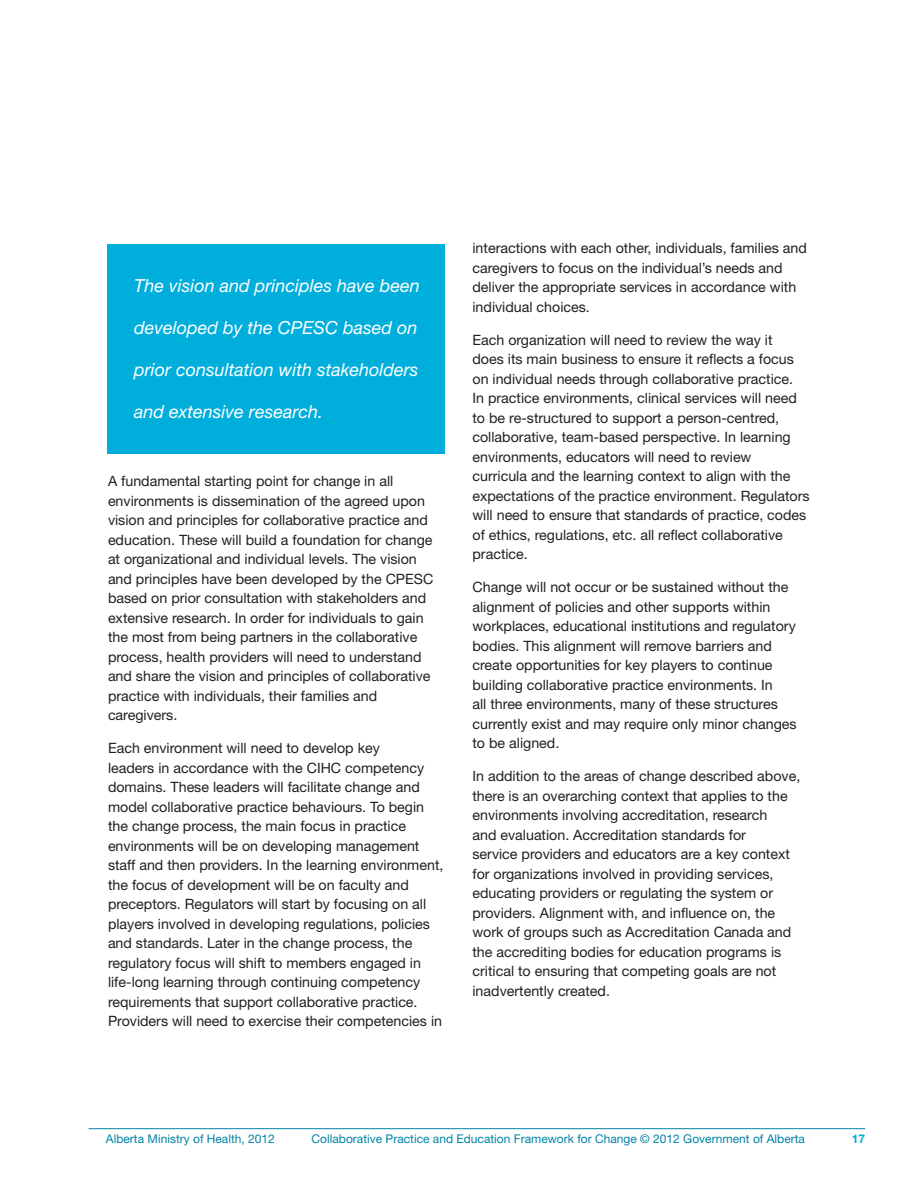
<style>
.page{position:relative;width:918px;height:1188px;background:#fff}
.page>*{position:absolute;margin:0;border:0;box-sizing:border-box;transform-origin:0 0}
.B_Head{font:italic 18px "Helvetica Neue LT Std";color:#fff}
.body{font:14.25px/19.5px "Helvetica Neue LT Std";color:#231f20}
.t1{font:12px "Helvetica Neue LT Std";color:#0083a9}
.t2{font:700 12px "Helvetica Neue LT Std";color:#00aedc}
</style>
<div class="page">
<hr style="left:89px;top:1128px;width:776px;height:1px;background:#0083a9">
<div style="left:107px;top:244px;width:338px;height:210px;background:#00aedc"></div>
<p class="B_Head" style="left:134px;top:274px;width:287px">The vision and principles have been</p>
<p class="B_Head" style="left:134px;top:316px;width:285px">developed by the CPESC based on</p>
<p class="B_Head" style="left:134px;top:358px;width:286px">prior consultation with stakeholders</p>
<p class="B_Head" style="left:134px;top:400px;width:190px">and extensive research.</p>
<p class="body" style="left:108px;top:471px;width:327px">A fundamental starting point for change in all environments is dissemination of the agreed upon vision and principles for collaborative practice and education. These will build a foundation for change at organizational and individual levels. The vision and principles have been developed by the CPESC based on prior consultation with stakeholders and extensive research. In order for individuals to gain the most from being partners in the collaborative process, health providers will need to understand and share the vision and principles of collaborative practice with individuals, their families and caregivers.</p>
<p class="body" style="left:108px;top:738px;width:337px">Each environment will need to develop key<br>leaders in accordance with the CIHC competency domains. These leaders will facilitate change and model collaborative practice behaviours. To begin the change process, the main focus in practice environments will be on developing management staff and then providers. In the learning environment, the focus of development will be on faculty and preceptors. Regulators will start by focusing on all players involved in developing regulations, policies and standards. Later in the change process, the regulatory focus will shift to members engaged in life-long learning through continuing competency requirements that support collaborative practice.<br>Providers will need to exercise their competencies in</p>
<p class="body" style="left:472px;top:238px;width:336px">interactions with each other, individuals, families and caregivers to focus on the individual’s needs and deliver the appropriate services in accordance with individual choices.</p>
<p class="body" style="left:472px;top:330px;width:339px">Each organization will need to review the way it<br>does its main business to ensure it reflects a focus on individual needs through collaborative practice.<br>In practice environments, clinical services will need to be re-structured to support a person-centred, collaborative, team-based perspective. In learning environments, educators will need to review curricula and the learning context to align with the expectations of the practice environment. Regulators will need to ensure that standards of practice, codes of ethics, regulations, etc. all reflect collaborative practice.</p>
<p class="body" style="left:472px;top:577px;width:326px">Change will not occur or be sustained without the alignment of policies and other supports within workplaces, educational institutions and regulatory bodies. This alignment will remove barriers and create opportunities for key players to continue building collaborative practice environments. In<br>all three environments, many of these structures currently exist and may require only minor changes to be aligned.</p>
<p class="body" style="left:472px;top:766px;width:329px">In addition to the areas of change described above, there is an overarching context that applies to the environments involving accreditation, research<br>and evaluation. Accreditation standards for<br>service providers and educators are a key context for organizations involved in providing services, educating providers or regulating the system or providers. Alignment with, and influence on, the work of groups such as Accreditation Canada and the accrediting bodies for education programs is critical to ensuring that competing goals are not inadvertently created.</p>
<p class="t1" style="left:106px;top:1131px;width:170px">Alberta Ministry of Health, 2012</p>
<p class="t1" style="left:312px;top:1131px;width:495px">Collaborative Practice and Education Framework for Change © 2012 Government of Alberta</p>
<p class="t2" style="left:852px;top:1131px;width:15px">17</p>
</div>
